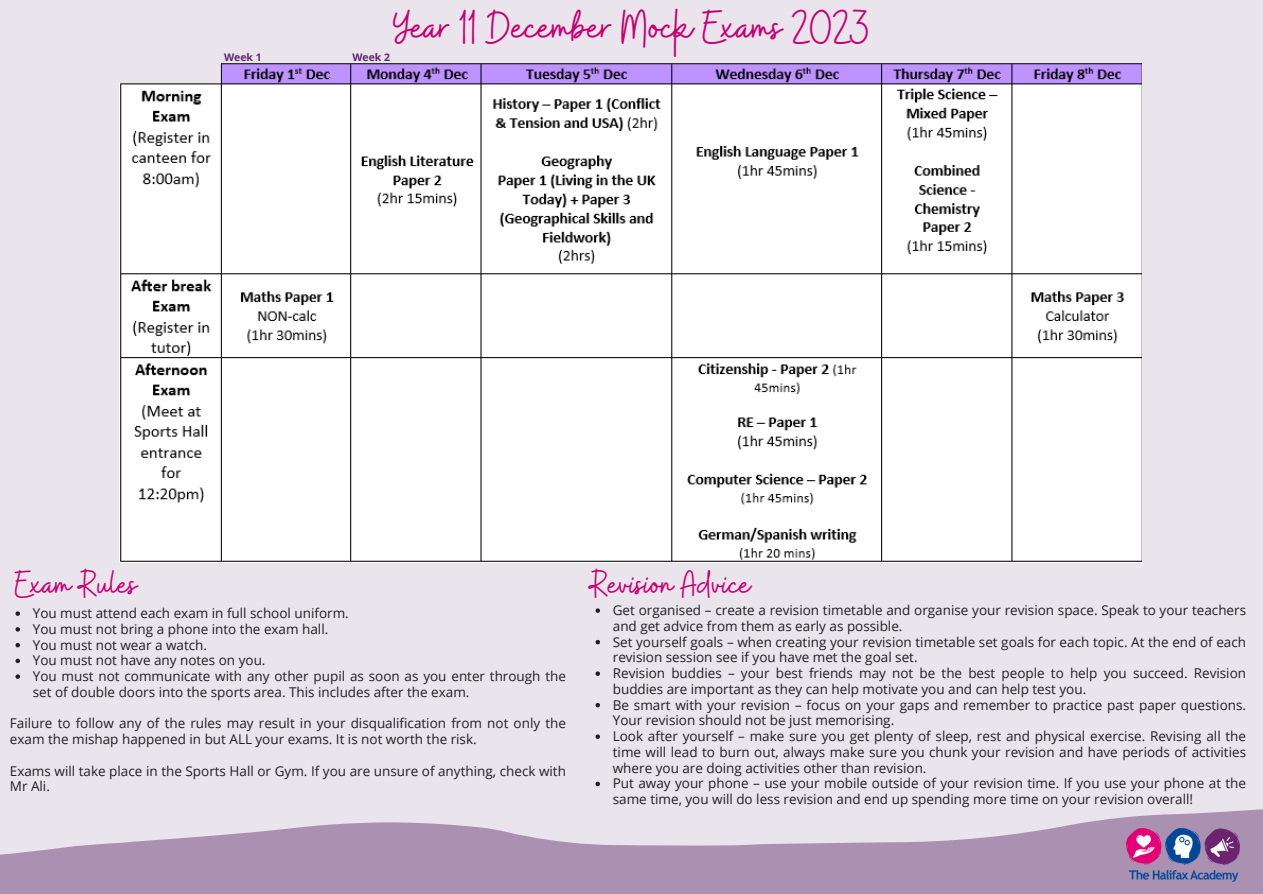
<style>
.page{position:relative;width:1263px;height:894px;background:#fff}
.page>*{position:absolute;margin:0;border:0;box-sizing:border-box;transform-origin:0 0}
.t1{font:47.85px "Buffalo";color:#c50072}
.t2{font:38.85px "Buffalo";color:#c50072}
.t3{font:13.5px/15.8px "Open Sans";color:#231f20}
.t4{font:700 10.5px "Open Sans";color:#5e286e}
</style>
<div class="page">
<div style="left:0;top:0;width:1263px;height:893px;background:#eae4ec"></div>
<svg style="left:0;top:809px;width:1263px;height:84px;fill:#aa91b2"></svg>
<img style="left:1126px;top:828px;width:114px;height:52px">
<img style="left:120px;top:64px;width:1022px;height:498px">
<div style="left:101px;top:39px;width:119px;height:44px;background:#eae4ec"></div>
<svg style="left:16px;top:611px;width:4px;height:4px"></svg>
<svg style="left:16px;top:627px;width:4px;height:4px"></svg>
<svg style="left:16px;top:642px;width:4px;height:5px"></svg>
<svg style="left:16px;top:658px;width:4px;height:5px"></svg>
<svg style="left:16px;top:674px;width:4px;height:4px"></svg>
<svg style="left:595px;top:608px;width:5px;height:4px"></svg>
<svg style="left:595px;top:639px;width:5px;height:5px"></svg>
<svg style="left:595px;top:671px;width:5px;height:4px"></svg>
<svg style="left:595px;top:703px;width:5px;height:4px"></svg>
<svg style="left:595px;top:734px;width:5px;height:4px"></svg>
<svg style="left:595px;top:781px;width:5px;height:5px"></svg>
<p class="t1" style="left:393px;top:-4px;width:477px">Year 11 December Mock Exams 2023</p>
<p class="t4" style="left:224px;top:49px;width:39px">Week 1</p>
<p class="t4" style="left:352px;top:49px;width:39px">Week 2</p>
<p class="t2" style="left:15px;top:559px;width:123px">Exam Rules</p>
<p class="t2" style="left:590px;top:558px;width:162px">Revision Advice</p>
<p class="t3" style="left:33px;top:604px;width:317px">You must attend each exam in full school uniform.</p>
<p class="t3" style="left:33px;top:620px;width:297px">You must not bring a phone into the exam hall.</p>
<p class="t3" style="left:33px;top:636px;width:176px">You must not wear a watch.</p>
<p class="t3" style="left:33px;top:652px;width:234px">You must not have any notes on you.</p>
<p class="t3" style="left:33px;top:667px;width:535px">You must not communicate with any other pupil as soon as you enter through the set of double doors into the sports area. This includes after the exam.</p>
<p class="t3" style="left:10px;top:715px;width:558px">Failure to follow any of the rules may result in your disqualification from not only the exam the mishap happened in but ALL your exams. It is not worth the risk.</p>
<p class="t3" style="left:10px;top:762px;width:558px">Exams will take place in the Sports Hall or Gym. If you are unsure of anything, check with<br>Mr Ali.</p>
<p class="t3" style="left:613px;top:602px;width:635px">Get organised – create a revision timetable and organise your revision space. Speak to your teachers and get advice from them as early as possible.</p>
<p class="t3" style="left:613px;top:633px;width:635px">Set yourself goals – when creating your revision timetable set goals for each topic. At the end of each revision session see if you have met the goal set.</p>
<p class="t3" style="left:613px;top:664px;width:635px">Revision buddies – your best friends may not be the best people to help you succeed. Revision buddies are important as they can help motivate you and can help test you.</p>
<p class="t3" style="left:613px;top:696px;width:635px">Be smart with your revision – focus on your gaps and remember to practice past paper questions.<br>Your revision should not be just memorising.</p>
<p class="t3" style="left:613px;top:727px;width:635px;text-align:justify">Look after yourself – make sure you get plenty of sleep, rest and physical exercise. Revising all the time will lead to burn out, always make sure you chunk your revision and have periods of activities where you are doing activities other than revision.</p>
<p class="t3" style="left:613px;top:775px;width:635px">Put away your phone – use your mobile outside of your revision time. If you use your phone at the same time, you will do less revision and end up spending more time on your revision overall!</p>
</div>
